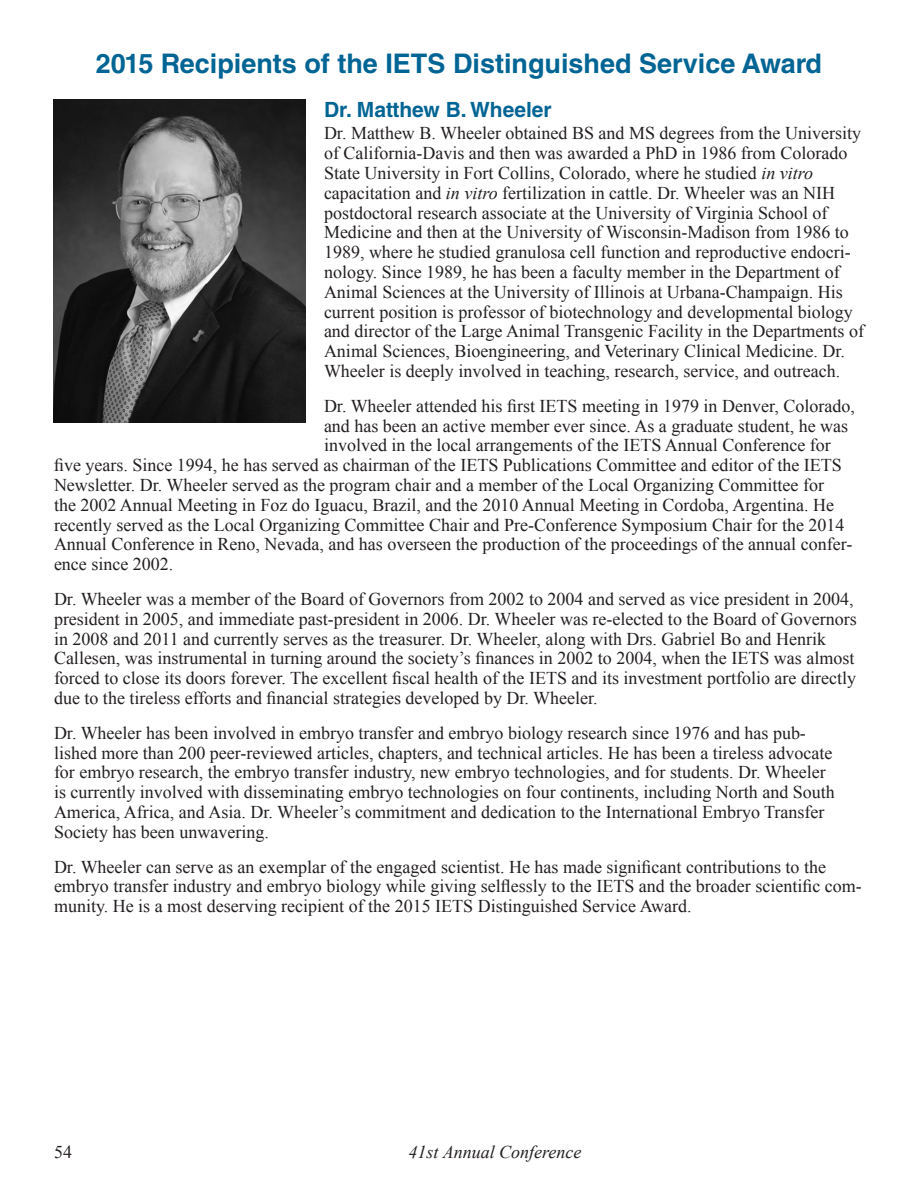
<style>
.page{position:relative;width:918px;height:1188px;background:#fff}
.page>*{position:absolute;margin:0;border:0;box-sizing:border-box;transform-origin:0 0}
.t1{font:700 27px "Helvetica LT Std";color:#006494}
.t2{font:700 21px "Helvetica LT Std";color:#006494}
.t3{font:18px/19.8px "Times New Roman";color:#231f20}
.t4{font:italic 18px "Times New Roman";color:#231f20}
.s1{font-style:italic}
</style>
<div class="page">
<img style="left:54px;top:99px;width:252px;height:324px">
<h1 class="t1" style="left:96px;top:47px;width:728px">2015 Recipients of the IETS Distinguished Service Award</h1>
<p class="t2" style="left:324px;top:96px;width:229px">Dr. Matthew B. Wheeler</p>
<p class="t3" style="left:324px;top:123px;width:542px">Dr. Matthew B. Wheeler obtained BS and MS degrees from the University of California-Davis and then was awarded a PhD in 1986 from Colorado State University in Fort Collins, Colorado, where he studied <span class="s1">in vitro </span>capacitation and <span class="s1">in vitro</span> fertilization in cattle. Dr. Wheeler was an NIH postdoctoral research associate at the University of Virginia School of Medicine and then at the University of Wisconsin-Madison from 1986 to 1989, where he studied granulosa cell function and reproductive endocri&shy;nology. Since 1989, he has been a faculty member in the Department of Animal Sciences at the University of Illinois at Urbana-Champaign. His current position is professor of biotechnology and developmental biology and director of the Large Animal Transgenic Facility in the Departments of Animal Sciences, Bioengineering, and Veterinary Clinical Medicine. Dr.<br>Wheeler is deeply involved in teaching, research, service, and outreach.</p>
<p class="t3" style="left:324px;top:396px;width:532px">Dr. Wheeler attended his first IETS meeting in 1979 in Denver, Colorado,</p>
<p class="t3" style="left:324px;top:415px;width:526px">and has been an active member ever since. As a graduate student, he was</p>
<p class="t3" style="left:324px;top:435px;width:508px">involved in the local arrangements of the IETS Annual Conference for</p>
<p class="t3" style="left:54px;top:455px;width:789px">five years. Since 1994, he has served as chairman of the IETS Publications Committee and editor of the IETS</p>
<p class="t3" style="left:54px;top:475px;width:772px">Newsletter. Dr. Wheeler served as the program chair and a member of the Local Organizing Committee for</p>
<p class="t3" style="left:54px;top:495px;width:782px">the 2002 Annual Meeting in Foz do Iguacu, Brazil, and the 2010 Annual Meeting in Cordoba, Argentina. He</p>
<p class="t3" style="left:54px;top:514px;width:792px">recently served as the Local Organizing Committee Chair and Pre-Conference Symposium Chair for the 2014</p>
<p class="t3" style="left:54px;top:534px;width:800px">Annual Conference in Reno, Nevada, and has overseen the production of the proceedings of the annual confer-</p>
<p class="t3" style="left:54px;top:554px;width:121px">ence since 2002.</p>
<p class="t3" style="left:54px;top:589px;width:804px">Dr. Wheeler was a member of the Board of Governors from 2002 to 2004 and served as vice president in 2004, president in 2005, and immediate past-president in 2006. Dr. Wheeler was re-elected to the Board of Governors in 2008 and 2011 and currently serves as the treasurer. Dr. Wheeler, along with Drs. Gabriel Bo and Henrik Callesen, was instrumental in turning around the society’s finances in 2002 to 2004, when the IETS was almost forced to close its doors forever. The excellent fiscal health of the IETS and its investment portfolio are directly due to the tireless efforts and financial strategies developed by Dr. Wheeler.</p>
<p class="t3" style="left:54px;top:723px;width:782px">Dr. Wheeler has been involved in embryo transfer and embryo biology research since 1976 and has pub&shy;lished more than 200 peer-reviewed articles, chapters, and technical articles. He has been a tireless advocate for embryo research, the embryo transfer industry, new embryo technologies, and for students. Dr. Wheeler is currently involved with disseminating embryo technologies on four continents, including North and South America, Africa, and Asia. Dr. Wheeler’s commitment and dedication to the International Embryo Transfer Society has been unwavering.</p>
<p class="t3" style="left:54px;top:856px;width:809px">Dr. Wheeler can serve as an exemplar of the engaged scientist. He has made significant contributions to the embryo transfer industry and embryo biology while giving selflessly to the IETS and the broader scientific com&shy;munity. He is a most deserving recipient of the 2015 IETS Distinguished Service Award.</p>
<p class="t3" style="left:54px;top:1142px;width:19px">54</p>
<p class="t4" style="left:409px;top:1140px;width:174px">41st Annual Conference</p>
</div>
